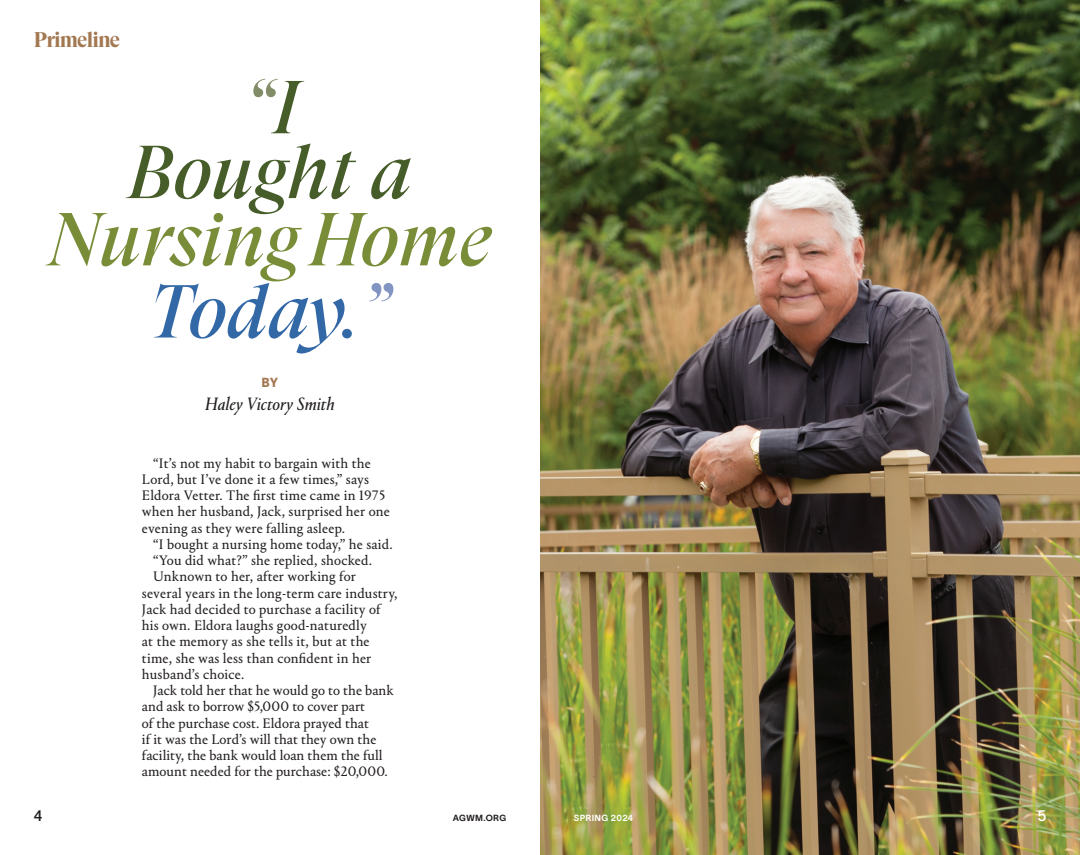
<style>
.page{position:relative;width:1080px;height:855px;background:#fff}
.page>*{position:absolute;margin:0;border:0;box-sizing:border-box;transform-origin:0 0}
.t1{font:italic 74.75px/69.8px "GT Super Display";color:#798d39;text-align:center}
.t2{font:italic 74.75px "GT Super Display";color:#828c67}
.t3{font:700 21.25px "GT Super Display";letter-spacing:-.04em;color:#a37851}
.t4{font:italic 18.62px "Portrait Regular 2";color:#231f20}
.t5{font:15px "TWK Lausanne 500";color:#fff}
.t6{font:15px "TWK Lausanne 500";color:#231f20}
.t7{font:14.38px/16.2px "Portrait Text";letter-spacing:.01em;color:#231f20}
.t8{font:13px "TWK Lausanne 850";color:#a37851}
.t9{font:8.75px "TWK Lausanne 700";letter-spacing:.04em;color:#fff}
.t10{font:8.75px "TWK Lausanne 700";letter-spacing:.04em;color:#231f20}
.s1{color:#465c29}
.s2{color:#3368a7}
.s3{color:#8294c2}
</style>
<div class="page">
<img style="left:540px;top:0;width:540px;height:855px">
<p class="t3" style="left:34px;top:28px;width:88px">Primeline</p>
<p class="t2" style="left:242px;top:68px;width:57px">“<span class="s1">I</span></p>
<p class="t1" style="left:48px;top:139px;width:446px"><span class="s1">Bought a<br></span>Nursing Home<br><span class="s2">Today.</span><span class="s3">”</span></p>
<p class="t8" style="left:262px;top:374px;width:18px">BY</p>
<p class="t4" style="left:205px;top:392px;width:131px">Haley Victory Smith</p>
<p class="t6" style="left:34px;top:805px;width:10px">4</p>
<p class="t7" style="left:142px;top:454px;width:250px;text-indent:11px">“It’s not my habit to bargain with the Lord, but I’ve done it a few times,” says Eldora Vetter. The first time came in 1975 when her husband, Jack, surprised her one evening as they were falling asleep.</p>
<p class="t7" style="left:153px;top:535px;width:241px">“I bought a nursing home today,” he said.</p>
<p class="t7" style="left:153px;top:552px;width:220px">“You did what?” she replied, shocked.</p>
<p class="t7" style="left:142px;top:568px;width:257px;text-indent:11px">Unknown to her, after working for several years in the long-term care industry, Jack had decided to purchase a facility of his own. Eldora laughs good-naturedly<br>at the memory as she tells it, but at the time, she was less than confident in her husband’s choice.</p>
<p class="t7" style="left:142px;top:682px;width:253px;text-indent:11px">Jack told her that he would go to the bank and ask to borrow $5,000 to cover part<br>of the purchase cost. Eldora prayed that<br>if it was the Lord’s will that they own the facility, the bank would loan them the full amount needed for the purchase: $20,000.</p>
<p class="t10" style="left:453px;top:812px;width:55px">AGWM.ORG</p>
<p class="t9" style="left:574px;top:812px;width:61px">SPRING 2024</p>
<p class="t5" style="left:1037px;top:805px;width:10px">5</p>
</div>
